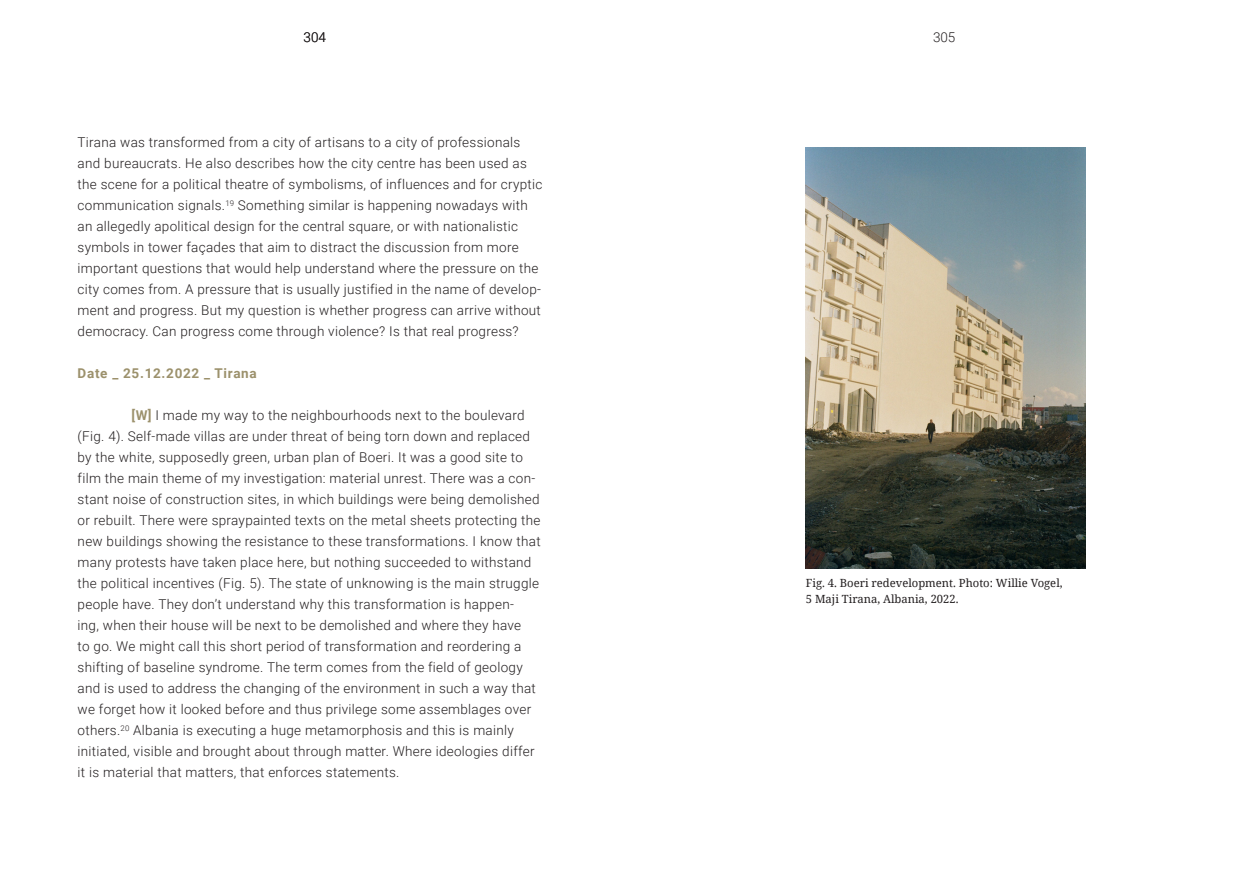
<style>
.page{position:relative;width:1259px;height:893px;background:#fff}
.page>*{position:absolute;margin:0;border:0;box-sizing:border-box;transform-origin:0 0}
.broodtekst-Roboto-light_A5{font:300 13.5px/21px "Roboto";letter-spacing:.02em;color:#231f20}
.tussenkopje-Roboto-bold{font:700 13.5px "Roboto";letter-spacing:.05em;color:#9c916c}
.bijschrift-_ANoto_Serif_light_A5{font:11.25px/16.5px "Noto Serif";color:#231f20}
.s1{font-weight:700;color:#9c916c}
</style>
<div class="page">
<img style="left:806px;top:147px;width:279px;height:421px">
<p class="broodtekst-Roboto-light_A5" style="left:303px;top:26px;width:24px">304</p>
<p class="broodtekst-Roboto-light_A5" style="left:933px;top:26px;width:24px">305</p>
<p class="broodtekst-Roboto-light_A5" style="left:78px;top:131px;width:466px">Tirana was transformed from a city of artisans to a city of professionals and bureaucrats. He also describes how the city centre has been used as the scene for a political theatre of symbolisms, of influences and for cryptic communication signals.<sup>19</sup> Something similar is happening nowadays with an allegedly apolitical design for the central square, or with nationalistic symbols in tower façades that aim to distract the discussion from more important questions that would help understand where the pressure on the city comes from. A pressure that is usually justified in the name of develop&shy;ment and progress. But my question is whether progress can arrive without democracy. Can progress come through violence? Is that real progress?</p>
<p class="tussenkopje-Roboto-bold" style="left:78px;top:364px;width:181px">Date _ 25.12.2022 _ Tirana</p>
<p class="broodtekst-Roboto-light_A5" style="left:78px;top:404px;width:465px;text-indent:54px"><span class="s1">[W]</span> I made my way to the neighbourhoods next to the boulevard (Fig. 4). Self-made villas are under threat of being torn down and replaced by the white, supposedly green, urban plan of Boeri. It was a good site to film the main theme of my investigation: material unrest. There was a con&shy;stant noise of construction sites, in which buildings were being demolished or rebuilt. There were spraypainted texts on the metal sheets protecting the new buildings showing the resistance to these transformations. I know that many protests have taken place here, but nothing succeeded to withstand the political incentives (Fig. 5). The state of unknowing is the main struggle people have. They don’t understand why this transformation is happen-<br>ing, when their house will be next to be demolished and where they have<br>to go. We might call this short period of transformation and reordering a shifting of baseline syndrome. The term comes from the field of geology and is used to address the changing of the environment in such a way that we forget how it looked before and thus privilege some assemblages over others.<sup>20</sup> Albania is executing a huge metamorphosis and this is mainly initiated, visible and brought about through matter. Where ideologies differ it is material that matters, that enforces statements.</p>
<p class="bijschrift-_ANoto_Serif_light_A5" style="left:806px;top:574px;width:258px">Fig. 4. Boeri redevelopment. Photo: Willie Vogel,<br>5 Maji Tirana, Albania, 2022.</p>
</div>
